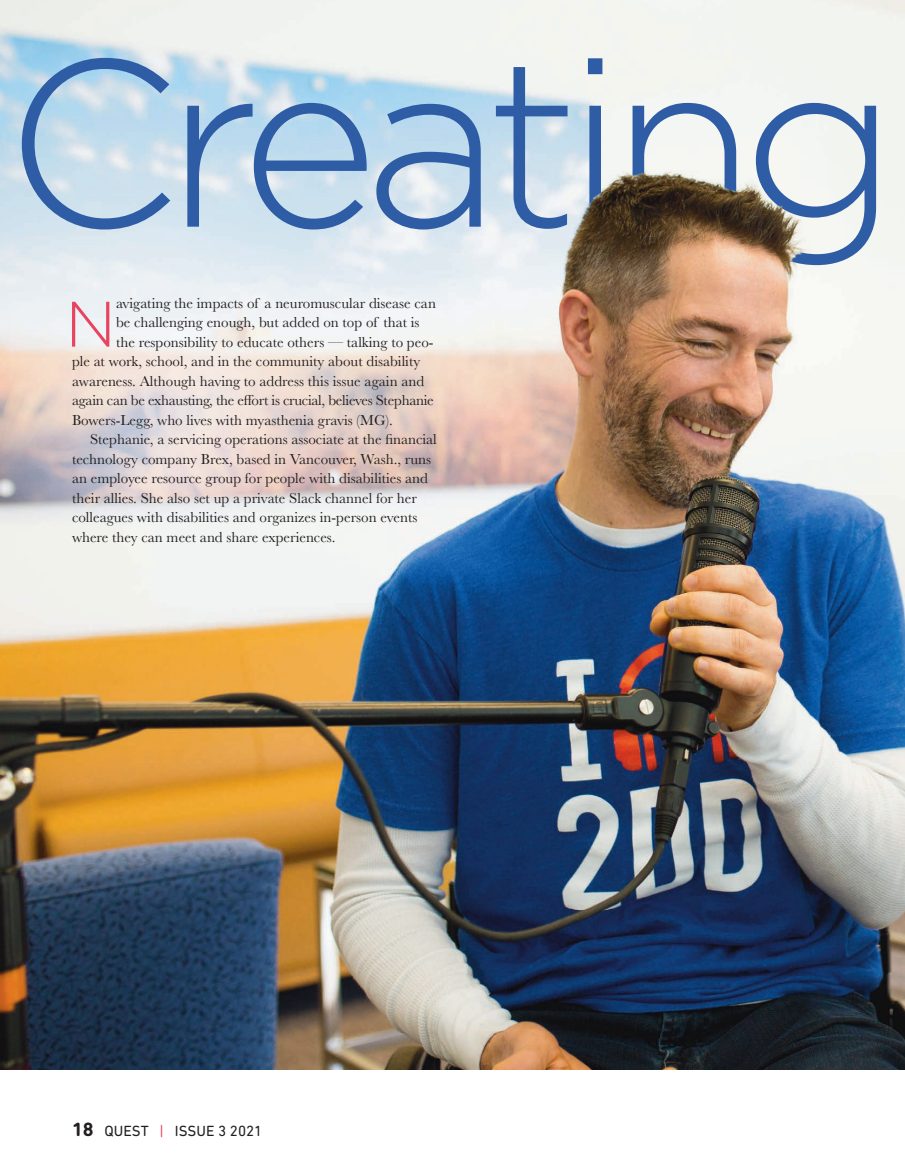
<style>
.page{position:relative;width:905px;height:1175px;background:#fff}
.page>*{position:absolute;margin:0;border:0;box-sizing:border-box;transform-origin:0 0}
.t1{font:300 237px "Gotham";letter-spacing:-.06em;color:#2e5da6}
.NEW_Body_Drop_Cap{font:300 64.05px "Gotham";color:#e74460}
.NEW_Body_Indent{font:15px/19.5px "Baskerville";color:#231f20}
.NEW_Body_Drop_Cap-2{font:15px "Baskerville";color:#231f20}
.NEW_Body_Drop_Cap-3{font:15px "Baskerville";letter-spacing:-.02em;color:#231f20}
.t2{font:15px "DIN Next Rounded LT Pro";color:#231f20}
.s1{font-weight:700;font-size:19.5px}
.s2{color:#e74460}
</style>
<div class="page">
<img style="left:0;top:0;width:904px;height:1069px">
<img style="left:543px;top:160px;width:275px;height:126px">
<p class="t1" style="left:4px;top:14px;width:895px">Creating</p>
<p class="NEW_Body_Drop_Cap" style="left:65px;top:289px;width:52px">N</p>
<p class="NEW_Body_Drop_Cap-2" style="left:116px;top:293px;width:321px">avigating the impacts of a neuromuscular disease can</p>
<p class="NEW_Body_Drop_Cap-2" style="left:116px;top:313px;width:305px">be challenging enough, but added on top of that is</p>
<p class="NEW_Body_Drop_Cap-2" style="left:116px;top:332px;width:319px">the responsibility to educate others — talking to peo-</p>
<p class="NEW_Body_Drop_Cap-2" style="left:72px;top:352px;width:350px">ple at work, school, and in the community about disability</p>
<p class="NEW_Body_Drop_Cap-2" style="left:72px;top:371px;width:353px">awareness. Although having to address this issue again and</p>
<p class="NEW_Body_Drop_Cap-3" style="left:72px;top:391px;width:363px">again can be exhausting, the effort is crucial, believes Stephanie</p>
<p class="NEW_Body_Drop_Cap-2" style="left:72px;top:410px;width:322px">Bowers-Legg, who lives with myasthenia gravis (MG).</p>
<p class="NEW_Body_Indent" style="left:72px;top:430px;width:366px;text-indent:18px">Stephanie, a servicing operations associate at the financial technology company Brex, based in Vancouver, Wash., runs an employee resource group for people with disabilities and their allies. She also set up a private Slack channel for her colleagues with disabilities and organizes in-person events where they can meet and share experiences.</p>
<p class="t2" style="left:72px;top:1122px;width:192px"><span class="s1">18</span> QUEST <span class="s2">|</span> ISSUE 3 2021</p>
</div>
